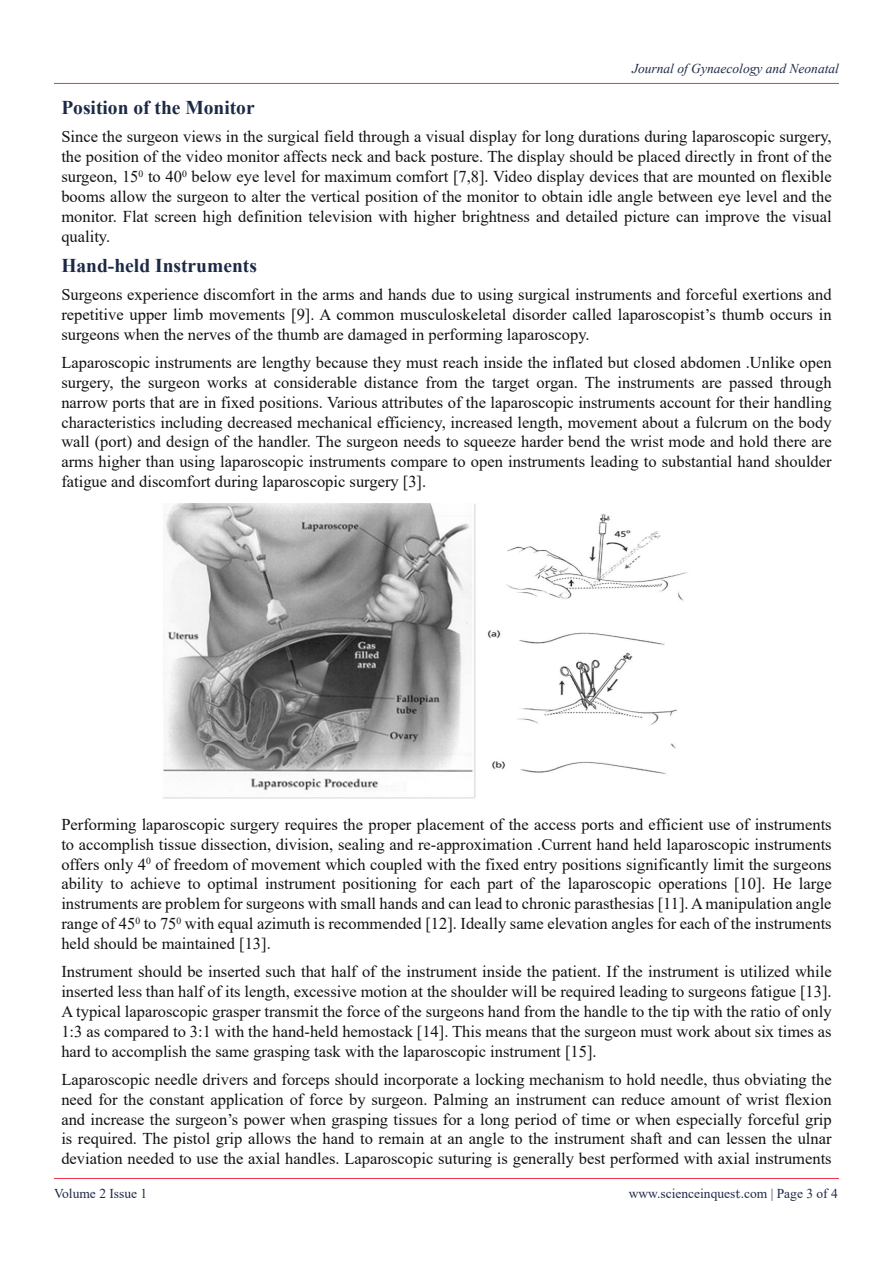
<style>
.page{position:relative;width:893px;height:1263px;background:#fff}
.page>*{position:absolute;margin:0;border:0;box-sizing:border-box;transform-origin:0 0}
.t1{font:700 19.5px "Times New Roman";color:#1d2a46}
.t2{font:16.5px/19.8px "Times New Roman";color:#131112;text-align:justify}
.t3{font:13.5px "Times New Roman";color:#1d2a46}
.t4{font:italic 13.5px "Times New Roman";color:#1d2a46}
.s1{font-family:"Century Schoolbook"}
</style>
<div class="page">
<hr style="left:54px;top:83px;width:785px;height:1px;background:#ee344a">
<hr style="left:54px;top:1178px;width:785px;height:1px;background:#ee344a">
<img style="left:162px;top:504px;width:526px;height:295px">
<p class="t1" style="left:61px;top:93px;width:195px">Position of the Monitor</p>
<p class="t4" style="left:632px;top:59px;width:208px">Journal of Gynaecology and Neonatal</p>
<p class="t2" style="left:61px;top:127px;width:772px">Since the surgeon views in the surgical field through a visual display for long durations during laparoscopic surgery, the position of the video monitor affects neck and back posture. The display should be placed directly in front of the surgeon, 15<sup>0</sup> to 40<sup>0</sup> below eye level for maximum comfort [7,8 .] Video display devices that are mounted on flexible booms allow the surgeon to alter the vertical position of the monitor to obtain idle angle between eye level and the monitor. Flat screen high definition television with higher brightness and detailed picture can improve the visual quality.</p>
<p class="t1" style="left:61px;top:251px;width:197px">Hand-held Instruments</p>
<p class="t2" style="left:61px;top:284px;width:772px">Surgeons experience discomfort in the arms and hands due to using surgical instruments and forceful exertions and repetitive upper limb movements [ A.]9 common musculoskeletal disorder called laparoscopist s’ thumb occurs in surgeons when the nerves of the thumb are damaged in performing laparoscopy.</p>
<p class="t2" style="left:61px;top:352px;width:772px">Laparoscopic instruments are lengthy because they must reach inside the inflated but closed abdomen .Unlike open surgery, the surgeon works at considerable distance from the target organ. The instruments are passed through narrow ports that are in fixed positions. Various attributes of the laparoscopic instruments account for their handling characteristics including decreased mechanical efficiency, increased length, movement about a fulcrum on the body wall (port) and design of the handler. The surgeon needs to squeeze harder bend the wrist mode and hold there are arms higher than using laparoscopic instruments compare to open instruments leading to substantial hand shoulder fatigue and discomfort during laparoscopic surgery . [3]</p>
<p class="t2" style="left:61px;top:814px;width:772px">Performing laparoscopic surgery requires the proper placement of the access ports and efficient use of instruments to accomplish tissue dissection, division, sealing and re-approximation .Current hand held laparoscopic instruments offers only 4<sup>0</sup> of freedom of movement which coupled with the fixed entry positions significantly limit the surgeons ability to achieve to optimal instrument positioning for each part of the laparoscopic operations [10 .] He large instruments are problem for surgeons with small hands and can lead to chronic parasthesias [11 A.] manipulation angle range of 45<sup>0</sup> to 75<sup>0</sup> with equal azimuth is recommended [12 .] Ideally same elevation angles for each of the instruments held should be maintained ]13 .[</p>
<p class="t2" style="left:61px;top:961px;width:772px">Instrument should be inserted such that half of the instrument inside the patient. If the instrument is utilized while inserted less than half of its length, excessive motion at the shoulder will be required leading to surgeons fatigue ]13 .[ A typical laparoscopic grasper transmit the force of the surgeons hand from the handle to the tip with the ratio of only 1:3 as compared to 3:1 with the hand-held hemostack [14 .] This means that the surgeon must work about six times as hard to accomplish the same grasping task with the laparoscopic instrument ]15 .[</p>
<p class="t2" style="left:61px;top:1069px;width:772px">Laparoscopic needle drivers and forceps should incorporate a locking mechanism to hold needle, thus obviating the need for the constant application of force by surgeon. Palming an instrument can reduce amount of wrist flexion and increase the surgeon s’ power when grasping tissues for a long period of time or when especially forceful grip is required. The pistol grip allows the hand to remain at an angle to the instrument shaft and can lessen the ulnar deviation needed to use the axial handles. Laparoscopic suturing is generally best performed with axial instruments</p>
<p class="t3" style="left:54px;top:1183px;width:95px">Volume 2 Issue 1</p>
<p class="t3" style="left:629px;top:1184px;width:211px">www.scienceinques<span class="s1">t</span>.com | Page 3 of 4</p>
</div>
